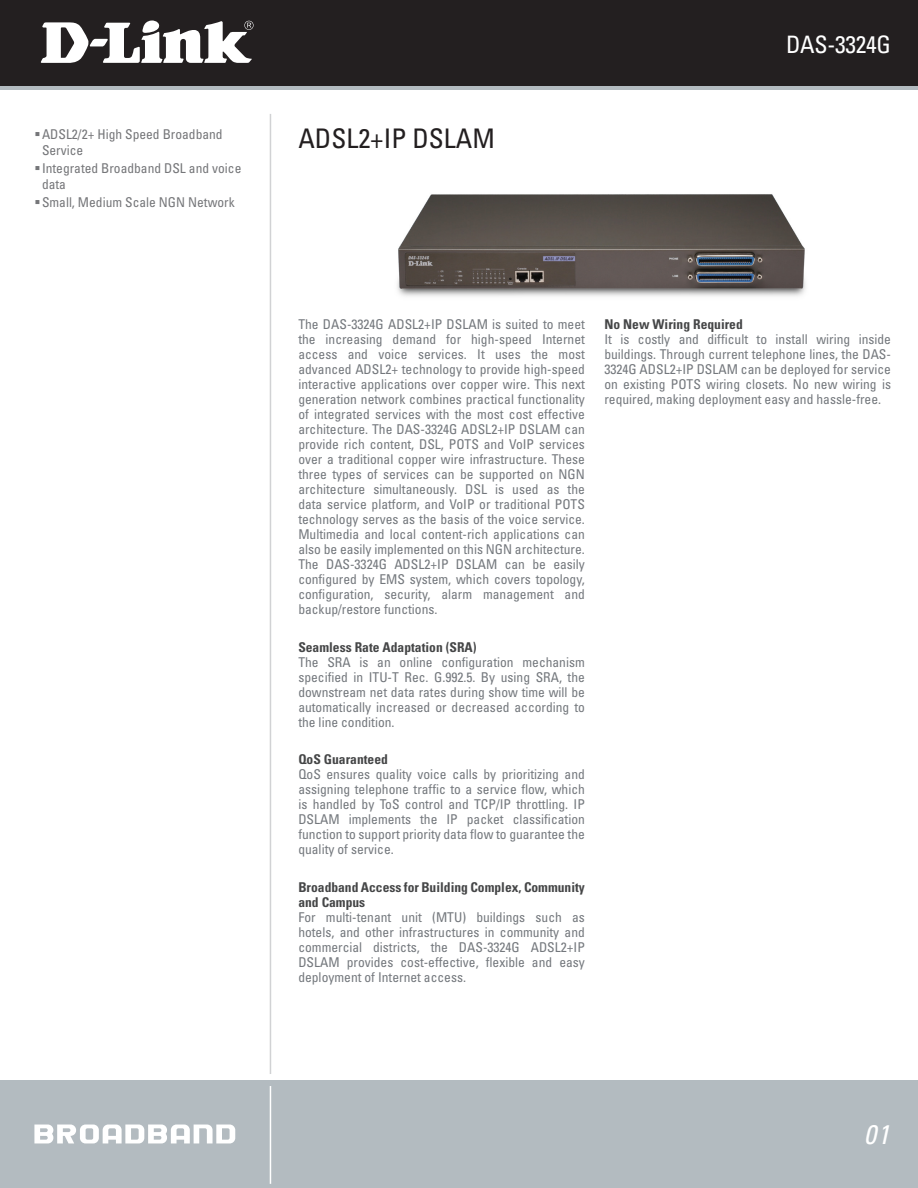
<style>
.page{position:relative;width:918px;height:1188px;background:#fff}
.page>*{position:absolute;margin:0;border:0;box-sizing:border-box;transform-origin:0 0}
.Top_Product_Name{font:condensed 27px "Univers";color:#231f20}
.Bottom_Right_Page_Nu{font:italic condensed 27px "Univers";color:#fff}
.Top_Right_Model_Numb{font:condensed 24px "Univers";letter-spacing:-.01em;color:#fff}
.Front_Body_Text{font:condensed 13.5px/15px "Univers";color:#74787d;text-align:justify}
.Front_Body_Title{font:700 condensed 13.5px/15px "Univers";color:#454647}
.Left_Feature_Bullets{font:condensed 13.5px/16.2px "Univers";color:#757679}
</style>
<div class="page">
<div style="left:0;top:1080px;width:918px;height:108px;background:#b3bbc0"></div>
<hr style="left:270px;top:1086px;width:1px;height:98px;background:#fff">
<div style="left:0;top:0;width:918px;height:89px;background:linear-gradient(to right,#b3bbc0,#b3bbc0)"></div>
<div style="left:0;top:0;width:918px;height:85px;background:#231f20"></div>
<svg style="left:41px;top:20px;width:213px;height:43px"></svg>
<hr style="left:270px;top:114px;width:1px;height:960px;background:#d1d2d4">
<svg style="left:34px;top:1125px;width:201px;height:18px"></svg>
<img style="left:397px;top:194px;width:409px;height:103px">
<p class="Left_Feature_Bullets" style="left:42px;top:126px;width:182px">ADSL2/2+ High Speed Broadband<br>Service</p>
<p class="Left_Feature_Bullets" style="left:42px;top:160px;width:201px">Integrated Broadband DSL and voice data</p>
<p class="Left_Feature_Bullets" style="left:42px;top:194px;width:194px">Small, Medium Scale NGN Network</p>
<p class="Top_Product_Name" style="left:298px;top:122px;width:198px">ADSL2+IP DSLAM</p>
<p class="Top_Right_Model_Numb" style="left:786px;top:29px;width:106px">DAS-3324G</p>
<p class="Front_Body_Text" style="left:298px;top:317px;width:288px">The DAS-3324G ADSL2+IP DSLAM is suited to meet the increasing demand for high-speed Internet access and voice services. It uses the most advanced ADSL2+ technology to provide high-speed interactive applications over copper wire. This next generation network combines practical functionality of integrated services with the most cost effective architecture. The DAS-3324G ADSL2+IP DSLAM can provide rich content, DSL, POTS and VoIP services over a traditional copper wire infrastructure. These three types of services can be supported on NGN architecture simultaneously. DSL is used as the data service platform, and VoIP or traditional POTS technology serves as the basis of the voice service.<br>Multimedia and local content-rich applications can also be easily implemented on this NGN architecture.<br>The DAS-3324G ADSL2+IP DSLAM can be easily configured by EMS system, which covers topology, configuration, security, alarm management and backup/restore functions.</p>
<p class="Front_Body_Title" style="left:298px;top:639px;width:180px">Seamless Rate Adaptation (SRA)</p>
<p class="Front_Body_Text" style="left:298px;top:654px;width:288px">The SRA is an online configuration mechanism specified in ITU-T Rec. G.992.5. By using SRA, the downstream net data rates during show time will be automatically increased or decreased according to the line condition.</p>
<p class="Front_Body_Title" style="left:298px;top:752px;width:91px">QoS Guaranteed</p>
<p class="Front_Body_Text" style="left:298px;top:767px;width:288px">QoS ensures quality voice calls by prioritizing and assigning telephone traffic to a service flow, which is handled by ToS control and TCP/IP throttling. IP DSLAM implements the IP packet classification function to support priority data flow to guarantee the quality of service.</p>
<p class="Front_Body_Title" style="left:298px;top:879px;width:288px">Broadband Access for Building Complex, Community and Campus</p>
<p class="Front_Body_Text" style="left:298px;top:909px;width:288px">For multi-tenant unit (MTU) buildings such as hotels, and other infrastructures in community and commercial districts, the DAS-3324G ADSL2+IP DSLAM provides cost-effective, flexible and easy deployment of Internet access.</p>
<p class="Front_Body_Title" style="left:604px;top:317px;width:140px">No New Wiring Required</p>
<p class="Front_Body_Text" style="left:604px;top:332px;width:288px">It is costly and difficult to install wiring inside buildings. Through current telephone lines, the DAS-3324G ADSL2+IP DSLAM can be deployed for service on existing POTS wiring closets. No new wiring is required, making deployment easy and hassle-free.</p>
<p class="Bottom_Right_Page_Nu" style="left:864px;top:1118px;width:27px">01</p>
</div>
